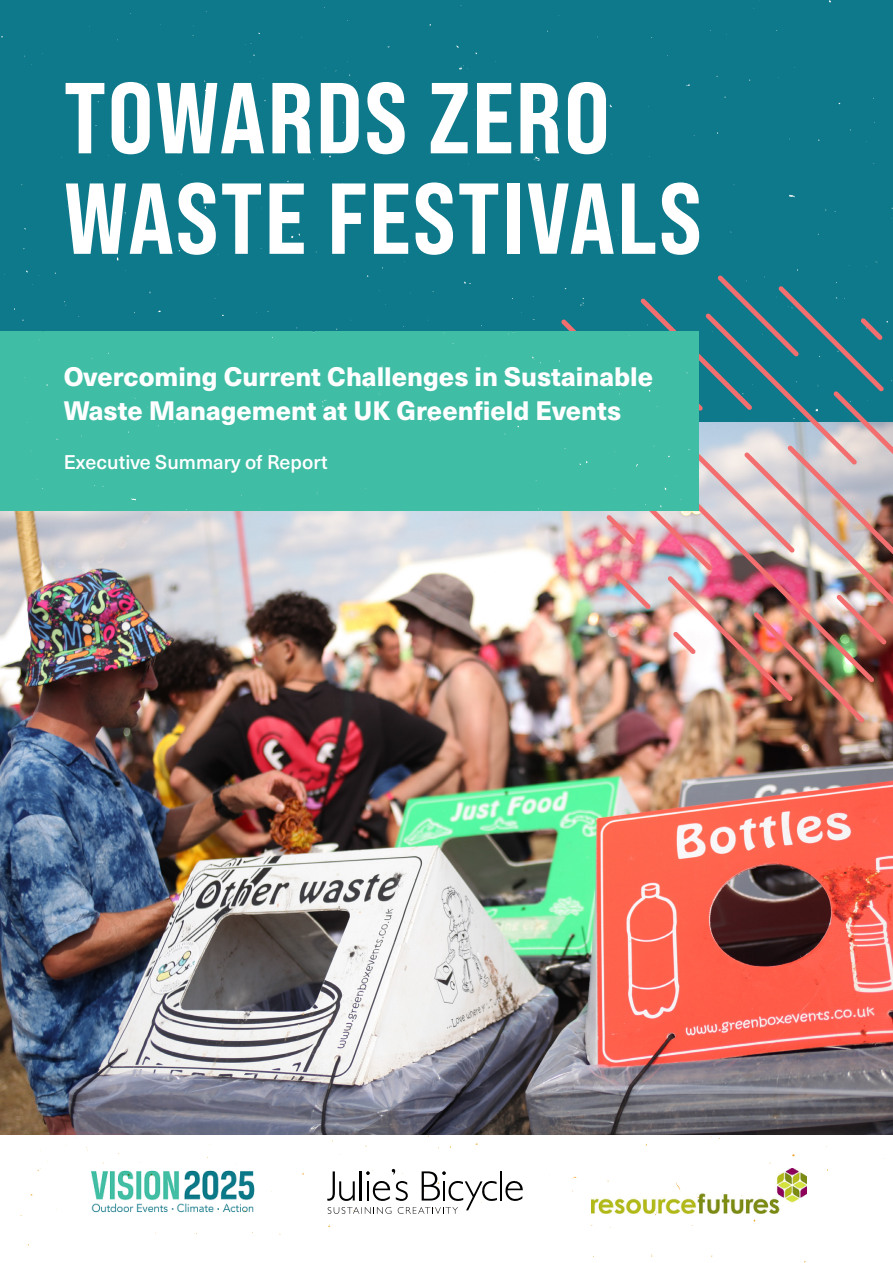
<style>
.page{position:relative;width:893px;height:1263px;background:#fff}
.page>*{position:absolute;margin:0;border:0;box-sizing:border-box;transform-origin:0 0}
.t1{font:100.5px/100.5px "Bebas Neue Pro Sm E Eb";letter-spacing:.02em;color:#fff}
.t2{font:800 26.25px/34.5px "Neue Haas Unica W1 G";color:#fff}
.t3{font:500 19.5px "Neue Haas Unica W1 G";color:#fff}
</style>
<div class="page">
<img style="left:0;top:510px;width:893px;height:625px">
<div style="left:0;top:0;width:893px;height:421px;background:#0e798a"></div>
<img style="left:91px;top:1170px;width:164px;height:43px">
<svg style="left:505px;top:1181px;width:18px;height:20px"></svg>
<hr style="left:500px;top:1171px;width:2px;height:29px;background:#000">
<svg style="left:327px;top:1169px;width:170px;height:45px"></svg>
<img style="left:592px;top:1169px;width:214px;height:45px">
<svg style="left:561px;top:319px;width:34px;height:234px"></svg>
<img style="left:595px;top:275px;width:298px;height:448px">
<div style="left:0;top:332px;width:699px;height:178px;background:#40bda5"></div>
<h1 class="t1" style="left:64px;top:66px;width:639px">TOWARDS ZERO<br>WASTE FESTIVALS</h1>
<p class="t2" style="left:64px;top:357px;width:591px">Overcoming Current Challenges in Sustainable<br>Waste Management at UK Greenfield Events</p>
<p class="t3" style="left:64px;top:447px;width:265px">Executive Summary of Report</p>
</div>
